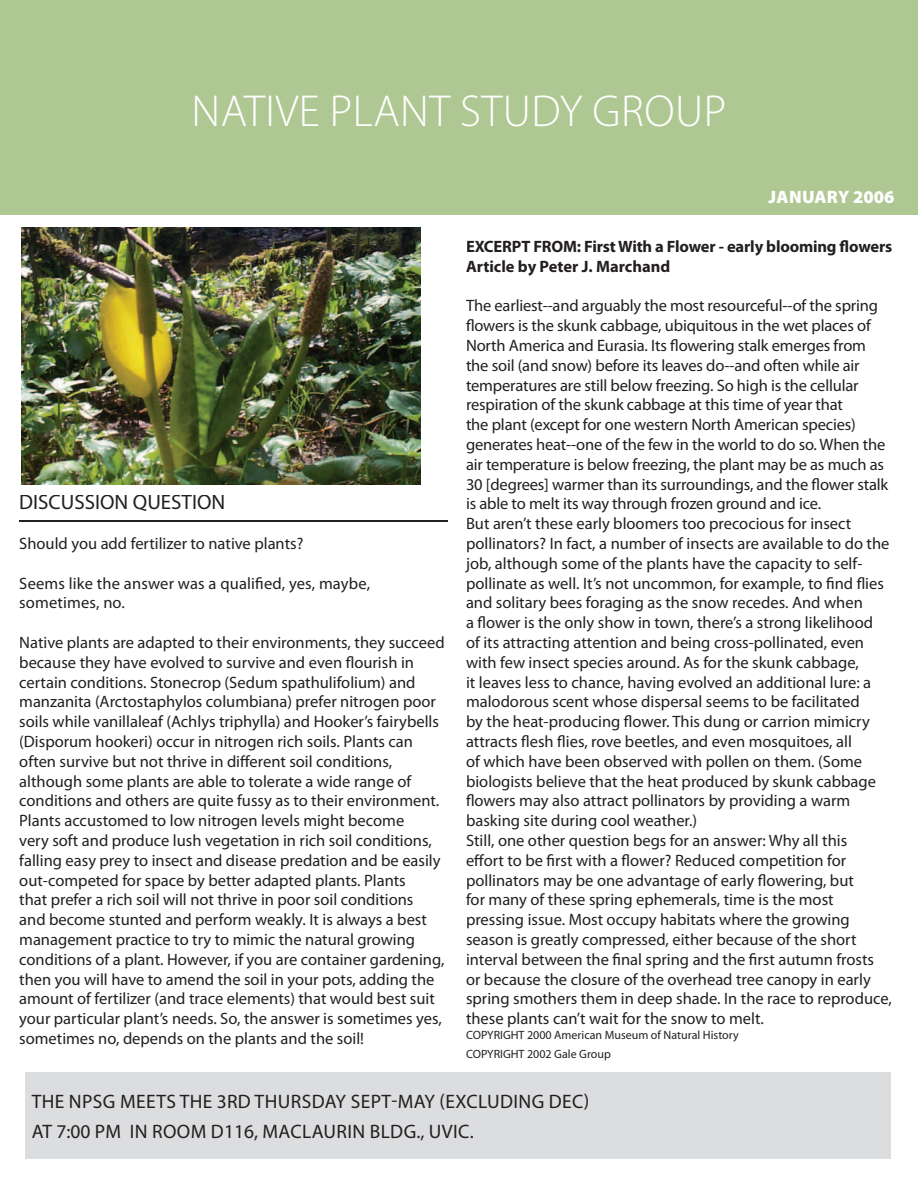
<style>
.page{position:relative;width:918px;height:1188px;background:#fff}
.page>*{position:absolute;margin:0;border:0;box-sizing:border-box;transform-origin:0 0}
.t1{font:300 45px "Myriad Pro";letter-spacing:.01em;color:#fff}
.t2{font:21px "Myriad Pro";color:#231f20}
.t3{font:19.5px/30px "Myriad Pro";letter-spacing:.02em;color:#231f20}
.t4{font:900 18px "Myriad Pro";color:#fff}
.t5{font:16.5px/19.8px "Myriad Pro";color:#231f20}
.t6{font:700 16.5px/19.8px "Myriad Pro";letter-spacing:-.01em;color:#231f20}
.t7{font:12px/19.8px "Myriad Pro";color:#231f20}
</style>
<div class="page">
<div style="left:0;top:0;width:918px;height:214px;background:#afc792"></div>
<hr style="left:19px;top:520px;width:429px;height:1px;background:#231f20">
<img style="left:21px;top:228px;width:400px;height:256px">
<div style="left:25px;top:1072px;width:866px;height:87px;background:#dcdddf"></div>
<h1 class="t1" style="left:192px;top:86px;width:536px">NATIVE PLANT STUDY GROUP</h1>
<p class="t4" style="left:768px;top:186px;width:127px">JANUARY 2006</p>
<p class="t6" style="left:466px;top:237px;width:428px">EXCERPT FROM: First With a Flower - early blooming flowers<br>Article by Peter J. Marchand</p>
<p class="t5" style="left:466px;top:296px;width:427px">The earliest--and arguably the most resourceful--of the spring flowers is the skunk cabbage, ubiquitous in the wet places of North America and Eurasia. Its flowering stalk emerges from the soil (and snow) before its leaves do--and often while air temperatures are still below freezing. So high is the cellular respiration of the skunk cabbage at this time of year that<br>the plant (except for one western North American species) generates heat--one of the few in the world to do so. When the air temperature is below freezing, the plant may be as much as 30 [degrees] warmer than its surroundings, and the flower stalk is able to melt its way through frozen ground and ice.<br>But aren’t these early bloomers too precocious for insect pollinators? In fact, a number of insects are available to do the job, although some of the plants have the capacity to self&shy;pollinate as well. It’s not uncommon, for example, to find flies and solitary bees foraging as the snow recedes. And when<br>a flower is the only show in town, there’s a strong likelihood<br>of its attracting attention and being cross-pollinated, even with few insect species around. As for the skunk cabbage,<br>it leaves less to chance, having evolved an additional lure: a malodorous scent whose dispersal seems to be facilitated<br>by the heat-producing flower. This dung or carrion mimicry attracts flesh flies, rove beetles, and even mosquitoes, all<br>of which have been observed with pollen on them. (Some biologists believe that the heat produced by skunk cabbage flowers may also attract pollinators by providing a warm basking site during cool weather.)<br>Still, one other question begs for an answer: Why all this<br>effort to be first with a flower? Reduced competition for pollinators may be one advantage of early flowering, but<br>for many of these spring ephemerals, time is the most pressing issue. Most occupy habitats where the growing season is greatly compressed, either because of the short interval between the final spring and the first autumn frosts or because the closure of the overhead tree canopy in early spring smothers them in deep shade. In the race to reproduce, these plants can’t wait for the snow to melt.</p>
<p class="t7" style="left:466px;top:1025px;width:274px">COPYRIGHT 2000 American Museum of Natural History<br>COPYRIGHT 2002 Gale Group</p>
<p class="t3" style="left:32px;top:1087px;width:559px">THE NPSG MEETS THE 3RD THURSDAY SEPT-MAY (EXCLUDING DEC)<br>AT 7:00 PM IN ROOM D116, MACLAURIN BLDG., UVIC.</p>
<p class="t2" style="left:19px;top:491px;width:208px">DISCUSSION QUESTION</p>
<p class="t5" style="left:19px;top:534px;width:286px">Should you add fertilizer to native plants?</p>
<p class="t5" style="left:19px;top:574px;width:352px">Seems like the answer was a qualified, yes, maybe, sometimes, no.</p>
<p class="t5" style="left:19px;top:633px;width:427px">Native plants are adapted to their environments, they succeed because they have evolved to survive and even flourish in certain conditions. Stonecrop (Sedum spathulifolium) and manzanita (Arctostaphylos columbiana) prefer nitrogen poor soils while vanillaleaf (Achlys triphylla) and Hooker’s fairybells (Disporum hookeri) occur in nitrogen rich soils. Plants can often survive but not thrive in different soil conditions, although some plants are able to tolerate a wide range of conditions and others are quite fussy as to their environment.<br>Plants accustomed to low nitrogen levels might become<br>very soft and produce lush vegetation in rich soil conditions, falling easy prey to insect and disease predation and be easily out-competed for space by better adapted plants. Plants<br>that prefer a rich soil will not thrive in poor soil conditions<br>and become stunted and perform weakly. It is always a best management practice to try to mimic the natural growing conditions of a plant. However, if you are container gardening, then you will have to amend the soil in your pots, adding the amount of fertilizer (and trace elements) that would best suit your particular plant’s needs. So, the answer is sometimes yes, sometimes no, depends on the plants and the soil!</p>
</div>
